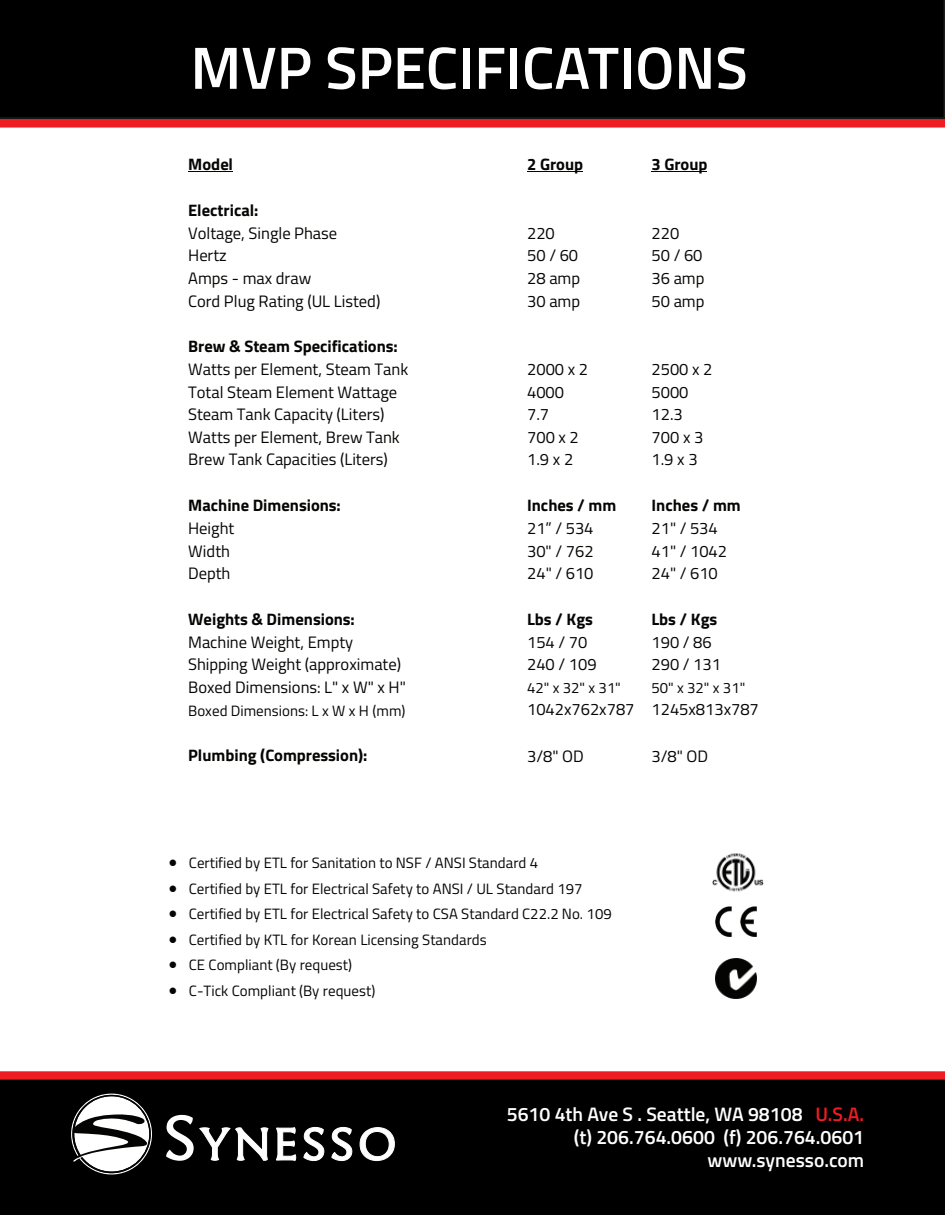
<style>
.page{position:relative;width:945px;height:1215px;background:#fff}
.page>*{position:absolute;margin:0;border:0;box-sizing:border-box;transform-origin:0 0}
.t1{font:600 59.7px "Titillium";color:#fff}
.t2{font:600 19.5px/23.4px "Titillium";color:#fff;text-align:right}
.t3{font:16.5px "Titillium";color:#050504}
.t4{font:700 16.5px "Titillium";color:#050504}
.t5{font:15px "Titillium";color:#050504}
.s1{color:#ee1d23}
</style>
<div class="page">
<div style="left:0;top:118px;width:945px;height:10px;background:#ee1d23"></div>
<div style="left:0;top:0;width:945px;height:119px;background:#000"></div>
<hr style="left:188px;top:171px;width:45px;height:1px;background:#050504">
<hr style="left:527px;top:171px;width:56px;height:1px;background:#050504">
<hr style="left:651px;top:171px;width:56px;height:1px;background:#050504">
<img style="left:716px;top:907px;width:40px;height:29px">
<img style="left:716px;top:958px;width:40px;height:41px">
<img style="left:712px;top:853px;width:51px;height:39px">
<div style="left:0;top:1071px;width:945px;height:11px;background:#ee1d23"></div>
<div style="left:0;top:1080px;width:945px;height:135px;background:#000"></div>
<svg style="left:71px;top:1094px;width:84px;height:81px"></svg>
<svg style="left:166px;top:1115px;width:102px;height:46px"></svg>
<svg style="left:276px;top:1127px;width:20px;height:34px"></svg>
<svg style="left:304px;top:1127px;width:20px;height:34px"></svg>
<svg style="left:332px;top:1127px;width:20px;height:34px"></svg>
<svg style="left:360px;top:1127px;width:35px;height:34px"></svg>
<h1 class="t1" style="left:190px;top:23px;width:559px">MVP SPECIFICATIONS</h1>
<p class="t4" style="left:188px;top:151px;width:46px">Model</p>
<p class="t4" style="left:527px;top:151px;width:58px">2 Group</p>
<p class="t4" style="left:651px;top:151px;width:58px">3 Group</p>
<p class="t4" style="left:188px;top:197px;width:72px">Electrical:</p>
<p class="t3" style="left:188px;top:221px;width:151px">Voltage, Single Phase</p>
<p class="t3" style="left:527px;top:221px;width:29px">220</p>
<p class="t3" style="left:651px;top:221px;width:29px">220</p>
<p class="t3" style="left:188px;top:244px;width:40px">Hertz</p>
<p class="t3" style="left:527px;top:244px;width:53px">50 /60</p>
<p class="t3" style="left:651px;top:244px;width:53px">50 /60</p>
<p class="t3" style="left:188px;top:266px;width:125px">Amps - max draw</p>
<p class="t3" style="left:527px;top:266px;width:55px">28 amp</p>
<p class="t3" style="left:651px;top:266px;width:55px">36 amp</p>
<p class="t3" style="left:188px;top:289px;width:194px">Cord Plug Rating (UL Listed)</p>
<p class="t3" style="left:527px;top:289px;width:55px">30 amp</p>
<p class="t3" style="left:652px;top:289px;width:55px">50 amp</p>
<p class="t4" style="left:188px;top:334px;width:211px">Brew &amp; Steam Specifications:</p>
<p class="t3" style="left:188px;top:357px;width:222px">Watts per Element, Steam Tank</p>
<p class="t3" style="left:527px;top:357px;width:62px">2000 x 2</p>
<p class="t3" style="left:651px;top:357px;width:62px">2500 x 2</p>
<p class="t3" style="left:188px;top:380px;width:211px">Total Steam Element Wattage</p>
<p class="t3" style="left:527px;top:380px;width:39px">4000</p>
<p class="t3" style="left:651px;top:380px;width:39px">5000</p>
<p class="t3" style="left:188px;top:403px;width:198px">Steam Tank Capacity (Liters)</p>
<p class="t3" style="left:527px;top:403px;width:24px">7.7</p>
<p class="t3" style="left:651px;top:403px;width:33px">12.3</p>
<p class="t3" style="left:188px;top:425px;width:213px">Watts per Element, Brew Tank</p>
<p class="t3" style="left:527px;top:425px;width:53px">700 x2</p>
<p class="t3" style="left:652px;top:425px;width:53px">700 x3</p>
<p class="t3" style="left:188px;top:448px;width:201px">Brew Tank Capacities (Liters)</p>
<p class="t3" style="left:527px;top:448px;width:48px">1.9x2</p>
<p class="t3" style="left:651px;top:448px;width:48px">1.9x3</p>
<p class="t4" style="left:188px;top:493px;width:154px">Machine Dimensions:</p>
<p class="t4" style="left:527px;top:493px;width:91px">Inches / mm</p>
<p class="t4" style="left:651px;top:493px;width:91px">Inches / mm</p>
<p class="t3" style="left:188px;top:516px;width:48px">Height</p>
<p class="t3" style="left:527px;top:516px;width:68px">21” / 534</p>
<p class="t3" style="left:651px;top:516px;width:68px">21" / 534</p>
<p class="t3" style="left:188px;top:539px;width:43px">Width</p>
<p class="t3" style="left:527px;top:539px;width:68px">30" / 762</p>
<p class="t3" style="left:651px;top:539px;width:77px">41" / 1042</p>
<p class="t3" style="left:188px;top:561px;width:44px">Depth</p>
<p class="t3" style="left:527px;top:561px;width:68px">24" / 610</p>
<p class="t3" style="left:651px;top:561px;width:68px">24" / 610</p>
<p class="t4" style="left:188px;top:606px;width:168px">Weights &amp; Dimensions:</p>
<p class="t4" style="left:527px;top:606px;width:67px">Lbs / Kgs</p>
<p class="t4" style="left:651px;top:606px;width:67px">Lbs / Kgs</p>
<p class="t3" style="left:188px;top:630px;width:167px">Machine Weight, Empty</p>
<p class="t3" style="left:527px;top:630px;width:62px">154 / 70</p>
<p class="t3" style="left:651px;top:630px;width:62px">190 / 86</p>
<p class="t3" style="left:188px;top:653px;width:214px">Shipping Weight (approximate)</p>
<p class="t3" style="left:527px;top:653px;width:71px">240 / 109</p>
<p class="t3" style="left:651px;top:653px;width:71px">290 / 131</p>
<p class="t3" style="left:188px;top:675px;width:219px">Boxed Dimensions: L" x W" x H"</p>
<p class="t5" style="left:527px;top:677px;width:95px">42" x 32" x 31"</p>
<p class="t5" style="left:652px;top:677px;width:95px">50" x 32" x 31"</p>
<p class="t5" style="left:188px;top:700px;width:219px">Boxed Dimensions: L x W x H (mm)</p>
<p class="t3" style="left:527px;top:698px;width:233px">1042x762x787 1245x813x787</p>
<p class="t4" style="left:188px;top:743px;width:181px">Plumbing (Compression):</p>
<p class="t3" style="left:527px;top:744px;width:58px">3/8" OD</p>
<p class="t3" style="left:651px;top:744px;width:58px">3/8" OD</p>
<p class="t5" style="left:169px;top:852px;width:371px">• Certified by ETL for Sanitation to NSF / ANSI Standard 4</p>
<p class="t5" style="left:169px;top:878px;width:415px">• Certified by ETL for Electrical Safety to ANSI / UL Standard 197</p>
<p class="t5" style="left:169px;top:903px;width:445px">• Certified by ETL for Electrical Safety to CSA Standard C22.2 No. 109</p>
<p class="t5" style="left:169px;top:928px;width:319px">• Certified by KTL for Korean Licensing Standards</p>
<p class="t5" style="left:169px;top:954px;width:185px">• CE Compliant (By request)</p>
<p class="t5" style="left:169px;top:979px;width:208px">• C-Tick Compliant (By request)</p>
<p class="t2" style="left:507px;top:1101px;width:359px">5610 4th Ave S . Seattle, WA 98108 <span class="s1">U.S.A. </span>(t) 206.764.0600 (f) 206.764.0601 www.synesso.com</p>
</div>
